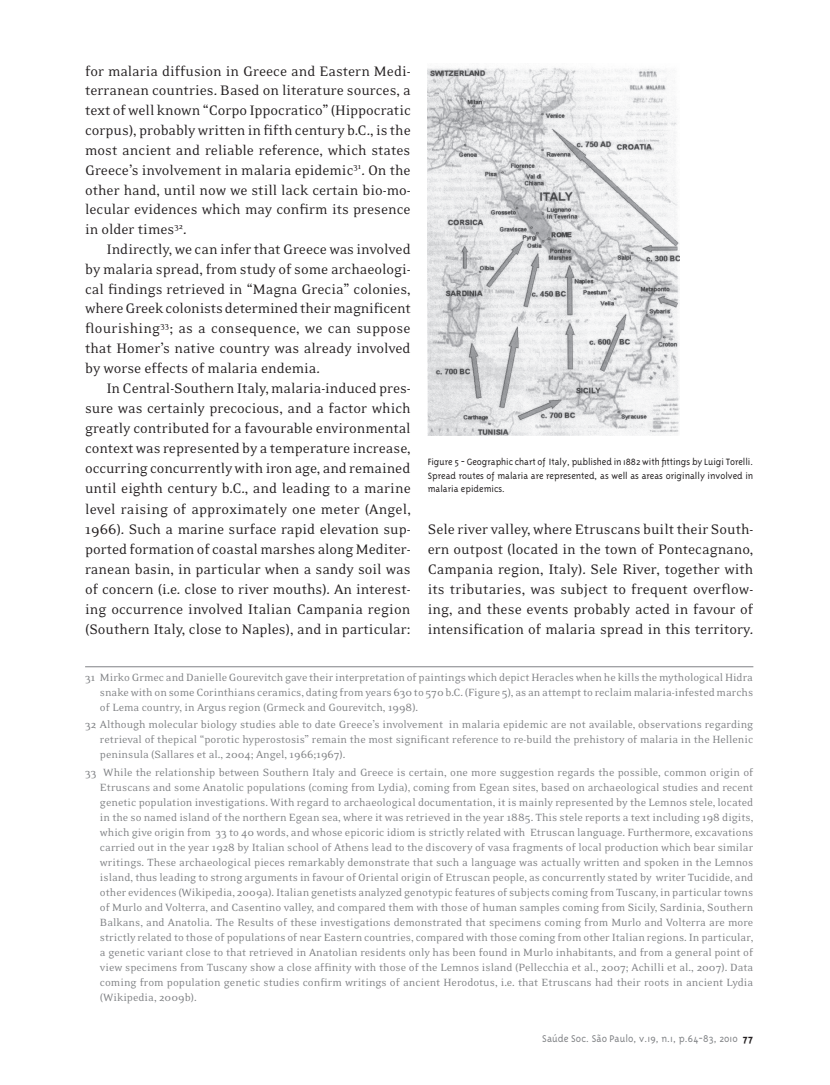
<style>
.page{position:relative;width:830px;height:1085px;background:#fff}
.page>*{position:absolute;margin:0;border:0;box-sizing:border-box;transform-origin:0 0}
.t1{font:15.75px/20.1px "Eidetic Neo";color:#231f20;text-align:justify}
.t2{font:12px/15px "Eidetic Neo";color:#808285;text-align:justify}
.t3{font:300 11.25px "Triplex";color:#808285}
.t4{font:300 10.5px/13.5px "Triplex";color:#231f20;text-align:justify}
.s1{font-weight:700;color:#231f20}
</style>
<div class="page">
<hr style="left:85px;top:666px;width:668px;height:1px;background:#808285">
<img style="left:427px;top:67px;width:252px;height:368px">
<p class="t1" style="left:85px;top:61px;width:327px">for malaria diffusion in Greece and Eastern Medi&shy;terranean countries. Based on literature sources, a text of well known “Corpo Ippocratico” (Hippocratic corpus), probably written in fifth century b.C., is the most ancient and reliable reference, which states Greece’s involvement in malaria epidemic<sup>31</sup>. On the other hand, until now we still lack certain bio-mo&shy;lecular evidences which may confirm its presence in older times<sup>32</sup>.</p>
<p class="t1" style="left:85px;top:240px;width:327px;text-indent:21px">Indirectly, we can infer that Greece was involved by malaria spread, from study of some archaeologi&shy;cal findings retrieved in “Magna Grecia” colonies, where Greek colonists determined their magnificent flourishing<sup>33</sup>; as a consequence, we can suppose that Homer’s native country was already involved by worse effects of malaria endemia.</p>
<p class="t1" style="left:85px;top:378px;width:327px;text-indent:21px">In Central-Southern Italy, malaria-induced pres&shy;sure was certainly precocious, and a factor which greatly contributed for a favourable environmental context was represented by a temperature increase, occurring concurrently with iron age, and remained until eighth century b.C., and leading to a marine level raising of approximately one meter (Angel, 1966). Such a marine surface rapid elevation sup&shy;ported formation of coastal marshes along Mediter&shy;ranean basin, in particular when a sandy soil was of concern (i.e. close to river mouths). An interest&shy;ing occurrence involved Italian Campania region (Southern Italy, close to Naples), and in particular:</p>
<p class="t2" style="left:100px;top:670px;width:654px;text-indent:-15px">31 Mirko Grmec and Danielle Gourevitch gave their interpretation of paintings which depict Heracles when he kills the mythological Hidra snake with on some Corinthians ceramics, dating from years 630 to 570 b.C. (Figure 5), as an attempt to reclaim malaria-infested marchs of Lema country, in Argus region (Grmeck and Gourevitch, 1998).</p>
<p class="t2" style="left:100px;top:717px;width:654px;text-indent:-15px">32 Although molecular biology studies able to date Greece’s involvement in malaria epidemic are not available, observations regarding retrieval of thepical “porotic hyperostosis” remain the most significant reference to re-build the prehistory of malaria in the Hellenic peninsula (Sallares et al., 2004; Angel, 1966;1967).</p>
<p class="t2" style="left:100px;top:764px;width:654px;text-indent:-15px">33 While the relationship between Southern Italy and Greece is certain, one more suggestion regards the possible, common origin of Etruscans and some Anatolic populations (coming from Lydia), coming from Egean sites, based on archaeological studies and recent genetic population investigations. With regard to archaeological documentation, it is mainly represented by the Lemnos stele, located in the so named island of the northern Egean sea, where it was retrieved in the year 1885. This stele reports a text including 198 digits, which give origin from 33 to 40 words, and whose epicoric idiom is strictly related with Etruscan language. Furthermore, excavations carried out in the year 1928 by Italian school of Athens lead to the discovery of vasa fragments of local production which bear similar writings. These archaeological pieces remarkably demonstrate that such a language was actually written and spoken in the Lemnos island, thus leading to strong arguments in favour of Oriental origin of Etruscan people, as concurrently stated by writer Tucidide, and other evidences (Wikipedia, 2009a). Italian genetists analyzed genotypic features of subjects coming from Tuscany, in particular towns of Murlo and Volterra, and Casentino valley, and compared them with those of human samples coming from Sicily, Sardinia, Southern Balkans, and Anatolia. The Results of these investigations demonstrated that specimens coming from Murlo and Volterra are more strictly related to those of populations of near Eastern countries, compared with those coming from other Italian regions. In particular, a genetic variant close to that retrieved in Anatolian residents only has been found in Murlo inhabitants, and from a general point of view specimens from Tuscany show a close affinity with those of the Lemnos island (Pellecchia et al., 2007; Achilli et al., 2007). Data coming from population genetic studies confirm writings of ancient Herodotus, i.e. that Etruscans had their roots in ancient Lydia (Wikipedia, 2009b).</p>
<p class="t4" style="left:427px;top:455px;width:327px">Figure 5 - Geographic chart of Italy, published in 1882 with fittings by Luigi Torelli.<br>Spread routes of malaria are represented, as well as areas originally involved in malaria epidemics.</p>
<p class="t1" style="left:427px;top:519px;width:327px">Sele river valley, where Etruscans built their South&shy;ern outpost (located in the town of Pontecagnano, Campania region, Italy). Sele River, together with its tributaries, was subject to frequent overflow&shy;ing, and these events probably acted in favour of intensification of malaria spread in this territory.</p>
<p class="t3" style="left:542px;top:1032px;width:212px">Saúde Soc. São Paulo, v.19, n.1, p.64-83, 2010 <span class="s1">77</span></p>
</div>
